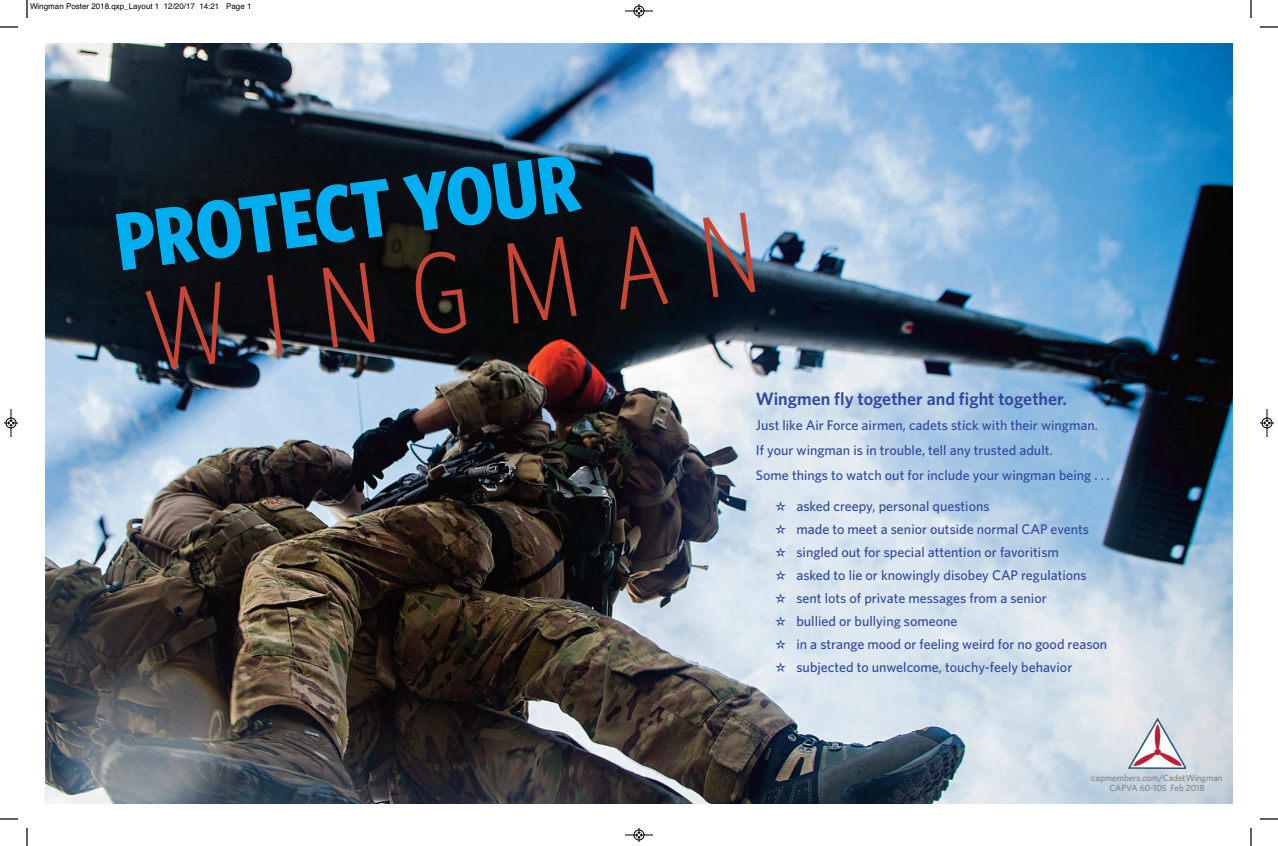
<style>
.page{position:relative;width:1278px;height:846px;background:#fff}
.page>*{position:absolute;margin:0;border:0;box-sizing:border-box;transform-origin:0 0}
.t1{font:300 116px "Whitney Condensed";color:#c94634}
.t2{font:700 82px "Whitney Condensed";color:#00aeef}
.t3{font:600 18px "Whitney";color:#30479d}
.t4{font:500 14px/23px "Whitney";color:#30479d}
.t5{font:500 9px/10.8px "Whitney";color:#808285;text-align:center}
.t6{font:8px "Helvetica";color:#000}
</style>
<div class="page">
<img style="left:45px;top:43px;width:1188px;height:761px">
<img style="left:1128px;top:718px;width:58px;height:52px">
<svg style="left:27px;top:0;width:1px;height:18px"></svg>
<svg style="left:0;top:27px;width:18px;height:1px"></svg>
<svg style="left:1251px;top:0;width:1px;height:18px"></svg>
<svg style="left:1260px;top:27px;width:18px;height:1px"></svg>
<svg style="left:27px;top:828px;width:1px;height:18px"></svg>
<svg style="left:0;top:819px;width:18px;height:1px"></svg>
<svg style="left:1251px;top:828px;width:1px;height:18px"></svg>
<svg style="left:1260px;top:819px;width:18px;height:1px"></svg>
<svg style="left:625px;top:4px;width:28px;height:14px"></svg>
<svg style="left:625px;top:828px;width:28px;height:14px"></svg>
<svg style="left:4px;top:409px;width:14px;height:28px"></svg>
<svg style="left:1260px;top:409px;width:14px;height:28px"></svg>
<svg style="left:776px;top:501px;width:10px;height:10px"></svg>
<svg style="left:776px;top:524px;width:10px;height:10px"></svg>
<svg style="left:776px;top:547px;width:10px;height:10px"></svg>
<svg style="left:776px;top:570px;width:10px;height:10px"></svg>
<svg style="left:776px;top:593px;width:10px;height:10px"></svg>
<svg style="left:776px;top:616px;width:10px;height:10px"></svg>
<svg style="left:776px;top:639px;width:10px;height:10px"></svg>
<svg style="left:776px;top:662px;width:10px;height:10px"></svg>
<p class="t6" style="left:30px;top:2px;width:223px">Wingman Poster 2018.qxp_Layout 1 12/20/17 14:21 Page 1</p>
<h2 class="t2" style="left:109px;top:197px;width:468px;rotate:-8deg">PROTECT YOUR</h2>
<h1 class="t1" style="left:138px;top:267px;width:617px;rotate:-8deg">WINGMAN</h1>
<p class="t3" style="left:756px;top:388px;width:313px">Wingmen fly together and fight together.</p>
<p class="t4" style="left:756px;top:413px;width:356px;line-height:25px">Just like Air Force airmen, cadets stick with their wingman.<br>If your wingman is in trouble, tell any trusted adult.<br>Some things to watch out for include your wingman being . . .</p>
<p class="t4" style="left:796px;top:494px;width:312px">asked creepy, personal questions<br>made to meet a senior outside normal CAP events singled out for special attention or favoritism<br>asked to lie or knowingly disobey CAP regulations sent lots of private messages from a senior<br>bullied or bullying someone<br>in a strange mood or feeling weird for no good reason subjected to unwelcome, touchy-feely behavior</p>
<p class="t5" style="left:1091px;top:772px;width:133px">capmembers.com/CadetWingman<br>CAPVA 60-105 Feb 2018</p>
</div>
